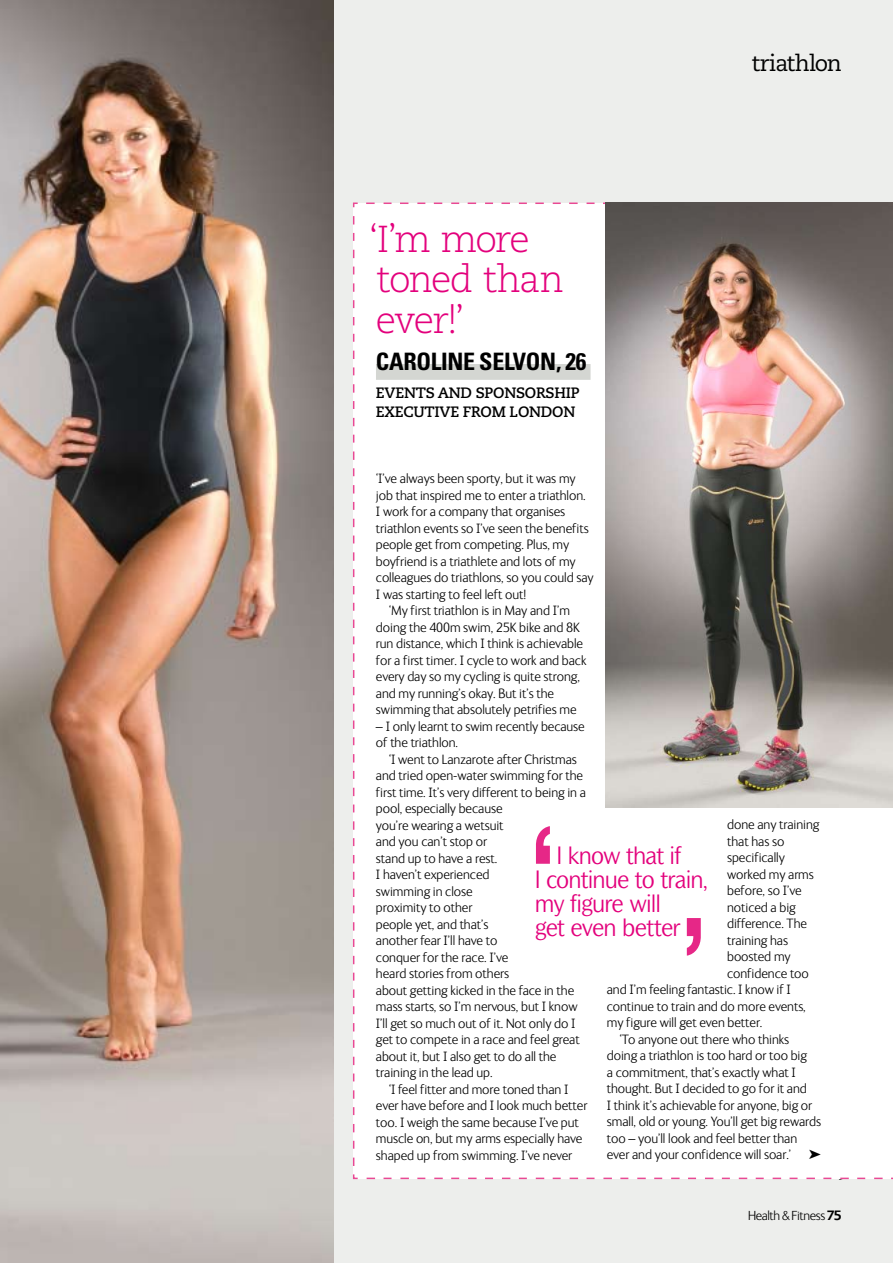
<style>
.page{position:relative;width:893px;height:1263px;background:#fff}
.page>*{position:absolute;margin:0;border:0;box-sizing:border-box;transform-origin:0 0}
.t1{font:300 37.5px/40.5px "Caecilia";letter-spacing:-.035em;color:#e3007c}
.t2{font:300 24px/24px "Mahsuri Sans";letter-spacing:-.035em;color:#e3007c}
.t3{font:700 condensed 24px "Univers";letter-spacing:-.015em;color:#000}
.t4{font:22.5px "Caecilia";color:#000}
.t5{font:700 15px/19.5px "Caecilia";letter-spacing:-.02em;color:#000}
.t6{font:300 13.8px/16.5px "FS Ingrid";letter-spacing:-.005em;color:#000}
.t7{font:300 13.5px "FS Ingrid";letter-spacing:-.03em;color:#000}
.s1{font-family:"Caecilia";font-weight:800}
</style>
<div class="page">
<div style="left:332px;top:0;width:561px;height:1263px;background:#edeeec"></div>
<img style="left:0;top:0;width:333px;height:1263px">
<div style="left:353px;top:202px;width:540px;height:978px;background:#fff"></div>
<div style="left:376px;top:364px;width:215px;height:16px;background:#d4d6d2"></div>
<img style="left:606px;top:203px;width:287px;height:604px">
<svg style="left:536px;top:826px;width:14px;height:38px"></svg>
<svg style="left:687px;top:918px;width:14px;height:38px"></svg>
<svg style="left:809px;top:1149px;width:12px;height:10px"></svg>
<h1 class="t1" style="left:369px;top:219px;width:197px">‘I’m more toned than ever!’</h1>
<h2 class="t3" style="left:376px;top:346px;width:212px">CAROLINE SELVON, 26</h2>
<p class="t5" style="left:376px;top:383px;width:205px">EVENTS AND SPONSORSHIP<br>EXECUTIVE FROM LONDON</p>
<h3 class="t4" style="left:752px;top:50px;width:92px">triathlon</h3>
<p class="t6" style="left:376px;top:470px;width:201px">‘I’ve always been sporty, but it was my</p>
<p class="t6" style="left:376px;top:487px;width:211px">job that inspired me to enter a triathlon.</p>
<p class="t6" style="left:376px;top:503px;width:191px">I work for a company that organises</p>
<p class="t6" style="left:376px;top:520px;width:214px">triathlon events so I’ve seen the benefits</p>
<p class="t6" style="left:376px;top:536px;width:195px">people get from competing. Plus, my</p>
<p class="t6" style="left:376px;top:553px;width:201px">boyfriend is a triathlete and lots of my</p>
<p class="t6" style="left:376px;top:569px;width:219px">colleagues do triathlons, so you could say</p>
<p class="t6" style="left:376px;top:586px;width:152px">I was starting to feel left out!</p>
<p class="t6" style="left:389px;top:602px;width:183px">‘My first triathlon is in May and I’m</p>
<p class="t6" style="left:376px;top:619px;width:205px">doing the 400m swim, 25K bike and 8K</p>
<p class="t6" style="left:376px;top:635px;width:209px">run distance, which I think is achievable</p>
<p class="t6" style="left:376px;top:652px;width:212px">for a first timer. I cycle to work and back</p>
<p class="t6" style="left:376px;top:668px;width:206px">every day so my cycling is quite strong,</p>
<p class="t6" style="left:376px;top:685px;width:180px">and my running’s okay. But it’s the</p>
<p class="t6" style="left:376px;top:701px;width:202px">swimming that absolutely petrifies me</p>
<p class="t6" style="left:376px;top:718px;width:210px">– I only learnt to swim recently because of the triathlon.</p>
<p class="t6" style="left:376px;top:751px;width:212px;text-indent:13px">‘I went to Lanzarote after Christmas and tried open-water swimming for the first time. It’s very different to being in a pool, especially because<br>you’re wearing a wetsuit<br>and you can’t stop or<br>stand up to have a rest.<br>I haven’t experienced<br>swimming in close<br>proximity to other<br>people yet, and that’s<br>another fear I’ll have to<br>conquer for the race. I’ve<br>heard stories from others<br>about getting kicked in the face in the mass starts, so I’m nervous, but I know<br>I’ll get so much out of it. Not only do I get to compete in a race and feel great about it, but I also get to do all the training in the lead up.</p>
<p class="t6" style="left:376px;top:1081px;width:213px;text-indent:13px">‘I feel fitter and more toned than I ever have before and I look much better too. I weigh the same because I’ve put muscle on, but my arms especially have shaped up from swimming. I’ve never</p>
<p class="t6" style="left:727px;top:817px;width:94px">done any training</p>
<p class="t6" style="left:727px;top:833px;width:59px">that has so</p>
<p class="t6" style="left:727px;top:850px;width:59px">specifically</p>
<p class="t6" style="left:727px;top:866px;width:88px">worked my arms</p>
<p class="t6" style="left:727px;top:883px;width:76px">before, so I’ve</p>
<p class="t6" style="left:727px;top:899px;width:70px">noticed a big</p>
<p class="t6" style="left:727px;top:916px;width:81px">difference. The</p>
<p class="t6" style="left:727px;top:932px;width:62px">training has</p>
<p class="t6" style="left:727px;top:949px;width:65px">boosted my</p>
<p class="t6" style="left:727px;top:965px;width:83px">confidence too</p>
<p class="t6" style="left:607px;top:982px;width:186px">and I’m feeling fantastic. I know if I</p>
<p class="t6" style="left:607px;top:998px;width:201px">continue to train and do more events,</p>
<p class="t6" style="left:607px;top:1015px;width:157px">my figure will get even better.</p>
<p class="t6" style="left:620px;top:1031px;width:171px">‘To anyone out there who thinks</p>
<p class="t6" style="left:607px;top:1048px;width:202px">doing a triathlon is too hard or too big</p>
<p class="t6" style="left:607px;top:1064px;width:191px">a commitment, that’s exactly what I</p>
<p class="t6" style="left:607px;top:1081px;width:202px">thought. But I decided to go for it and</p>
<p class="t6" style="left:607px;top:1097px;width:207px">I think it’s achievable for anyone, big or</p>
<p class="t6" style="left:607px;top:1114px;width:216px">small, old or young. You’ll get big rewards</p>
<p class="t6" style="left:607px;top:1130px;width:192px">too – you’ll look and feel better than</p>
<p class="t6" style="left:607px;top:1147px;width:186px">ever and your confidence will soar.’</p>
<h2 class="t2" style="left:535px;top:843px;width:175px;text-indent:22px">I know that if<br>I continue to train, my figure will<br>get even better</h2>
<p class="t7" style="left:748px;top:1208px;width:95px">Health &amp; Fitness <span class="s1">75</span></p>
</div>
